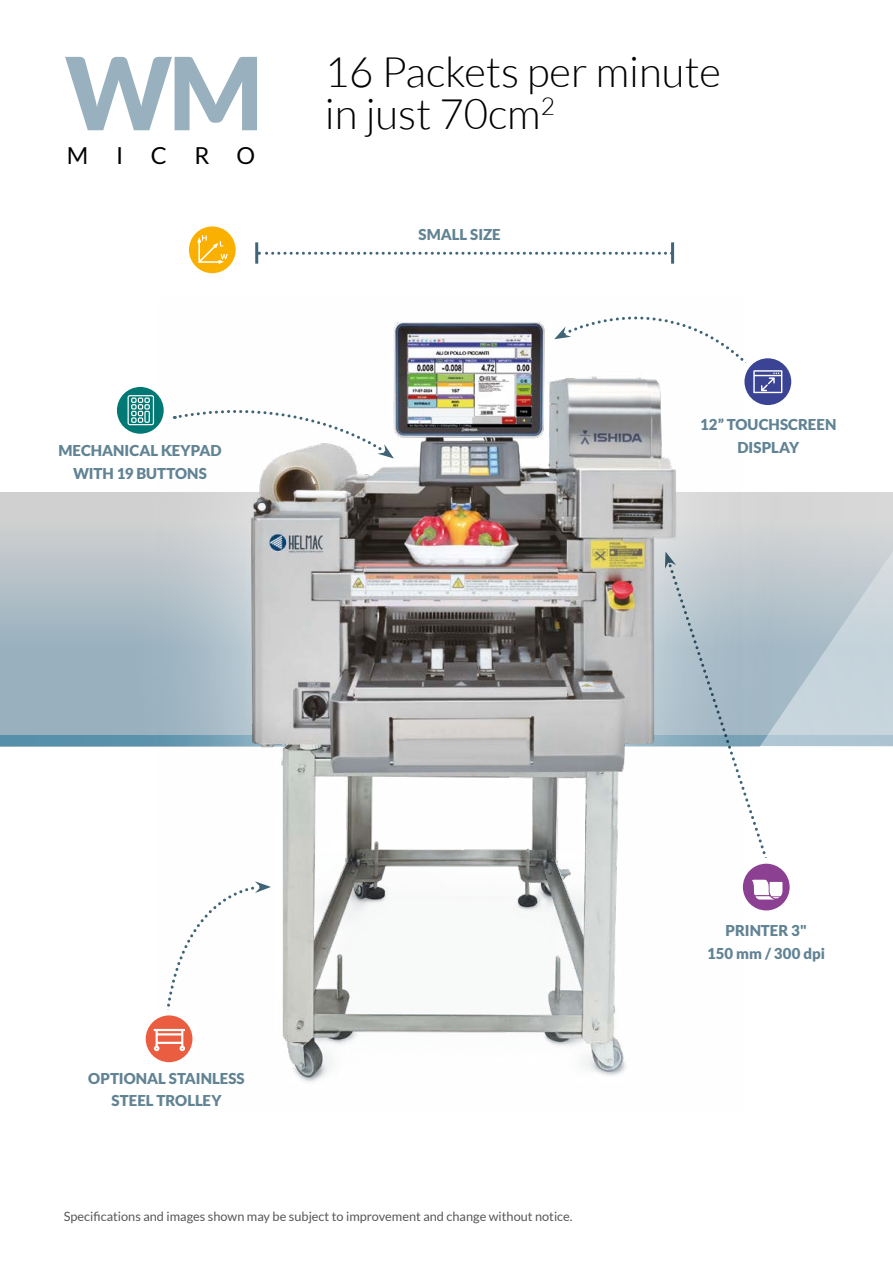
<style>
.page{position:relative;width:893px;height:1263px;background:#fff}
.page>*{position:absolute;margin:0;border:0;box-sizing:border-box;transform-origin:0 0}
.t1{font:900 100.8px "Lato";color:#99b1be}
.t2{font:300 42px/42px "Lato";color:#000}
.t3{font:23.4px "Lato";letter-spacing:1.18em;color:#000}
.t4{font:900 15px/22.5px "Lato";color:#618394;text-align:center}
.t5{font:12.75px "Lato";color:#575756}
</style>
<div class="page">
<div style="left:0;top:492px;width:893px;height:254px;background:linear-gradient(to bottom,#d0d0d0,#88a7ba)"></div>
<div style="left:0;top:735px;width:893px;height:12px;background:#5790aa"></div>
<div style="left:119px;top:192px;width:684px;height:1005px;background:#fff"></div>
<img style="left:159px;top:321px;width:517px;height:761px">
<hr style="left:255px;top:242px;width:3px;height:22px;background:#3f6576">
<hr style="left:671px;top:242px;width:3px;height:22px;background:#3f6576">
<svg style="left:258px;top:252px;width:413px;height:3px"></svg>
<svg style="left:665px;top:490px;width:228px;height:376px"></svg>
<svg style="left:174px;top:397px;width:220px;height:61px"></svg>
<svg style="left:740px;top:861px;width:53px;height:52px"></svg>
<svg style="left:752px;top:877px;width:32px;height:23px"></svg>
<div style="left:737px;top:858px;width:59px;height:58px;border:6px solid #fff;border-radius:50%"></div>
<svg style="left:186px;top:223px;width:53px;height:53px"></svg>
<svg style="left:197px;top:235px;width:31px;height:29px"></svg>
<div style="left:183px;top:220px;width:59px;height:59px;border:6px solid #fff;border-radius:50%"></div>
<svg style="left:741px;top:355px;width:53px;height:53px"></svg>
<svg style="left:554px;top:316px;width:228px;height:77px"></svg>
<div style="left:738px;top:352px;width:59px;height:59px;border:6px solid #fff;border-radius:50%"></div>
<svg style="left:116px;top:381px;width:52px;height:58px"></svg>
<svg style="left:145px;top:881px;width:126px;height:186px"></svg>
<h1 class="t1" style="left:65px;top:34px;width:200px">WM</h1>
<h3 class="t3" style="left:67px;top:143px;width:190px">MICRO</h3>
<h2 class="t2" style="left:325px;top:51px;width:398px">16 Packets per minute in just 70cm<sup>2</sup></h2>
<p class="t4" style="left:418px;top:223px;width:84px">SMALL SIZE</p>
<p class="t4" style="left:700px;top:413px;width:138px">12” TOUCHSCREEN</p>
<p class="t4" style="left:58px;top:439px;width:165px">MECHANICAL KEYPAD</p>
<p class="t4" style="left:737px;top:435px;width:63px">DISPLAY</p>
<p class="t4" style="left:73px;top:462px;width:135px">WITH 19 BUTTONS</p>
<p class="t4" style="left:88px;top:1067px;width:158px">OPTIONAL STAINLESS<br>STEEL TROLLEY</p>
<p class="t5" style="left:64px;top:1209px;width:510px">Specifications and images shown may be subject to improvement and change without notice.</p>
<p class="t4" style="left:707px;top:919px;width:119px">PRINTER 3"<br>150 mm / 300 dpi</p>
</div>
